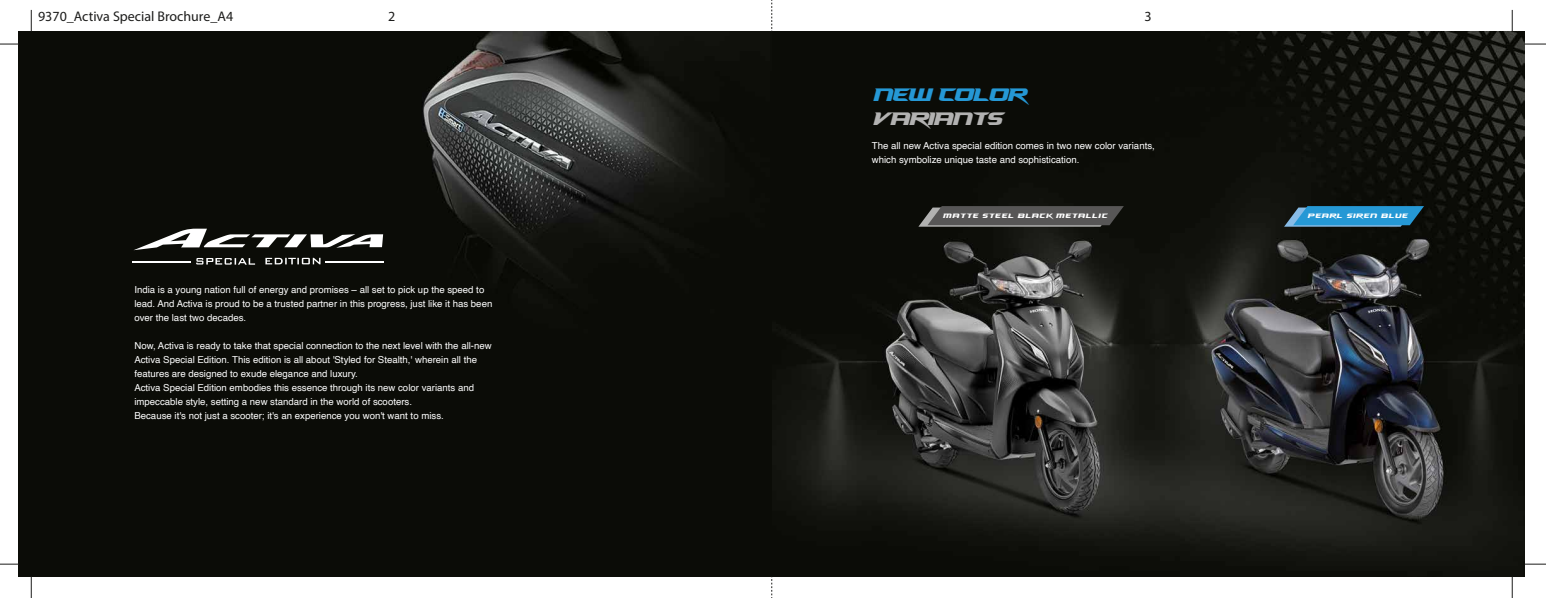
<style>
.page{position:relative;width:1546px;height:598px;background:#fff}
.page>*{position:absolute;margin:0;border:0;box-sizing:border-box;transform-origin:0 0}
.t1{font:35px "NHL Ducks";color:#2598d5;scale:.79 1}
.t2{font:35px "NHL Ducks";color:#b2b2b1;scale:.79 1}
.t3{font:14px "Myriad Pro";color:#1c1c1b}
.t4{font:12.25px "NHL Ducks";letter-spacing:.1em;color:#fff;scale:.79 1}
.t5{font:9.62px/14px "Helvetica";color:#fff}
</style>
<div class="page">
<img style="left:19px;top:32px;width:1505px;height:544px">
<svg style="left:0;top:564px;width:19px;height:1px"></svg>
<svg style="left:31px;top:576px;width:1px;height:22px"></svg>
<svg style="left:31px;top:10px;width:1px;height:21px"></svg>
<svg style="left:771px;top:576px;width:1px;height:22px"></svg>
<svg style="left:771px;top:0;width:1px;height:32px"></svg>
<svg style="left:0;top:44px;width:19px;height:1px"></svg>
<svg style="left:1524px;top:564px;width:22px;height:1px"></svg>
<svg style="left:1512px;top:576px;width:1px;height:22px"></svg>
<svg style="left:1512px;top:10px;width:1px;height:21px"></svg>
<svg style="left:1524px;top:44px;width:22px;height:1px"></svg>
<svg style="left:133px;top:229px;width:250px;height:21px"></svg>
<svg style="left:196px;top:258px;width:59px;height:7px"></svg>
<svg style="left:265px;top:258px;width:55px;height:6px"></svg>
<hr style="left:133px;top:261px;width:58px;height:1px;background:#fff">
<hr style="left:326px;top:261px;width:58px;height:1px;background:#fff">
<svg style="left:918px;top:206px;width:206px;height:21px;background:#585756"></svg>
<svg style="left:1284px;top:206px;width:140px;height:21px;background:#2c89bb"></svg>
<h2 class="t3" style="left:38px;top:8px;width:197px">9370_Activa Special Brochure_A4</h2>
<h2 class="t3" style="left:388px;top:8px;width:9px">2</h2>
<h2 class="t3" style="left:1144px;top:8px;width:9px">3</h2>
<h1 class="t1" style="left:873px;top:78px;width:195px">NEW COLOR</h1>
<h1 class="t2" style="left:873px;top:101px;width:165px">VARIANTS</h1>
<p class="t5" style="left:872px;top:139px;width:284px">The all new Activa special edition comes in two new color variants, which symbolize unique taste and sophistication.</p>
<p class="t5" style="left:134px;top:283px;width:359px">India is a young nation full of energy and promises – all set to pick up the speed to lead. And Activa is proud to be a trusted partner in this progress, just like it has been over the last two decades.</p>
<p class="t5" style="left:134px;top:339px;width:359px">Now, Activa is ready to take that special connection to the next level with the all-new Activa Special Edition. This edition is all about 'Styled for Stealth,' wherein all the features are designed to exude elegance and luxury.<br>Activa Special Edition embodies this essence through its new color variants and impeccable style, setting a new standard in the world of scooters.<br>Because it's not just a scooter; it's an experience you won't want to miss.</p>
<p class="t4" style="left:943px;top:210px;width:209px">MATTE STEEL BLACK METALLIC</p>
<p class="t4" style="left:1308px;top:210px;width:128px">PEARL SIREN BLUE</p>
</div>
